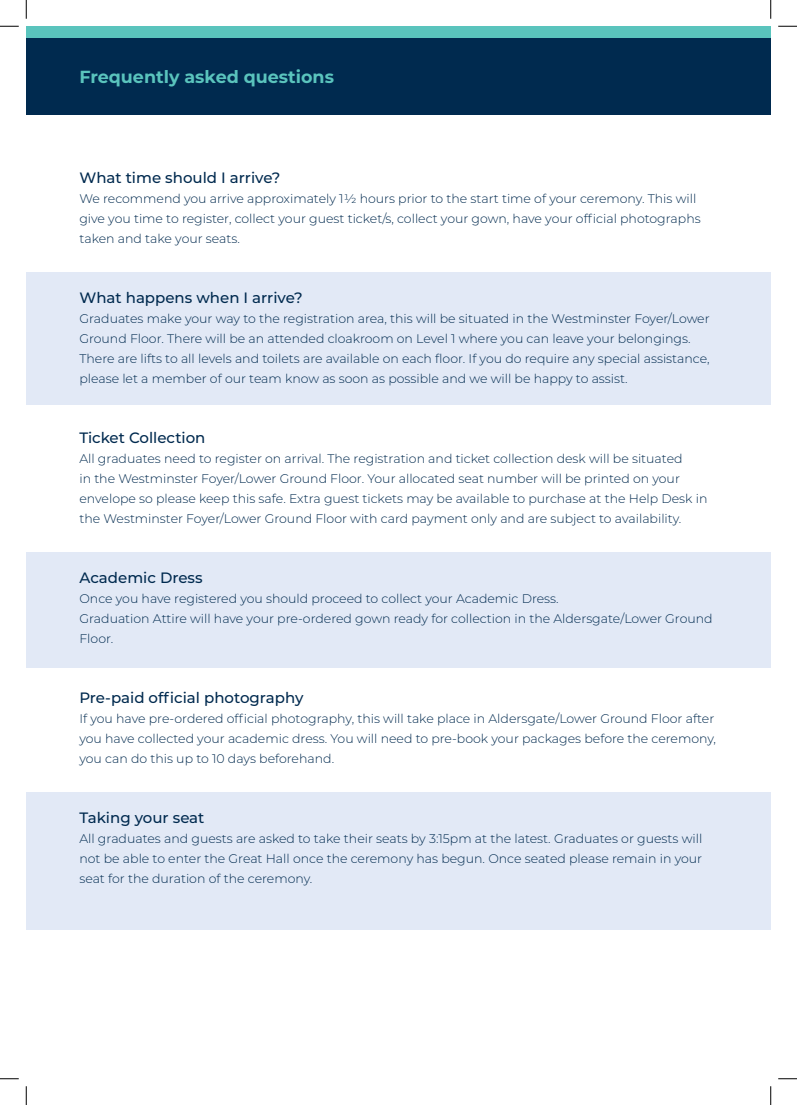
<style>
.page{position:relative;width:797px;height:1105px;background:#fff}
.page>*{position:absolute;margin:0;border:0;box-sizing:border-box;transform-origin:0 0}
.t1{font:700 17.5px "Montserrat";color:#5ac4bd}
.t2{font:500 15px "Montserrat";color:#002a4f}
.t3{font:300 12.5px/20px "Montserrat";color:#002a4f}
</style>
<div class="page">
<div style="left:26px;top:793px;width:744px;height:137px;background:#e2e9f6"></div>
<div style="left:26px;top:38px;width:744px;height:77px;background:#002a4f"></div>
<div style="left:26px;top:26px;width:744px;height:12px;background:#5ac4bd"></div>
<div style="left:26px;top:552px;width:744px;height:116px;background:#e2e9f6"></div>
<div style="left:26px;top:272px;width:744px;height:133px;background:#e2e9f6"></div>
<svg style="left:0;top:25px;width:19px;height:2px"></svg>
<svg style="left:778px;top:25px;width:19px;height:2px"></svg>
<svg style="left:0;top:1078px;width:19px;height:1px"></svg>
<svg style="left:778px;top:1078px;width:19px;height:1px"></svg>
<svg style="left:25px;top:0;width:2px;height:19px"></svg>
<svg style="left:25px;top:1086px;width:2px;height:19px"></svg>
<svg style="left:770px;top:0;width:1px;height:19px"></svg>
<svg style="left:770px;top:1086px;width:1px;height:19px"></svg>
<p class="t1" style="left:79px;top:64px;width:256px">Frequently asked questions</p>
<p class="t2" style="left:79px;top:167px;width:202px">What time should I arrive?</p>
<p class="t3" style="left:79px;top:188px;width:623px">We recommend you arrive approximately 1½ hours prior to the start time of your ceremony. This will give you time to register, collect your guest ticket/s, collect your gown, have your official photographs taken and take your seats.</p>
<p class="t2" style="left:79px;top:287px;width:225px">What happens when I arrive?</p>
<p class="t3" style="left:79px;top:308px;width:632px">Graduates make your way to the registration area, this will be situated in the Westminster Foyer/Lower Ground Floor. There will be an attended cloakroom on Level 1 where you can leave your belongings.<br>There are lifts to all levels and toilets are available on each floor. If you do require any special assistance, please let a member of our team know as soon as possible and we will be happy to assist.</p>
<p class="t2" style="left:79px;top:427px;width:127px">Ticket Collection</p>
<p class="t3" style="left:79px;top:448px;width:629px">All graduates need to register on arrival. The registration and ticket collection desk will be situated<br>in the Westminster Foyer/Lower Ground Floor. Your allocated seat number will be printed on your envelope so please keep this safe. Extra guest tickets may be available to purchase at the Help Desk in the Westminster Foyer/Lower Ground Floor with card payment only and are subject to availability.</p>
<p class="t2" style="left:79px;top:567px;width:125px">Academic Dress</p>
<p class="t3" style="left:79px;top:588px;width:634px">Once you have registered you should proceed to collect your Academic Dress.<br>Graduation Attire will have your pre-ordered gown ready for collection in the Aldersgate/Lower Ground<br>Floor.</p>
<p class="t2" style="left:79px;top:687px;width:226px">Pre-paid official photography</p>
<p class="t3" style="left:79px;top:708px;width:638px">If you have pre-ordered official photography, this will take place in Aldersgate/Lower Ground Floor after you have collected your academic dress. You will need to pre-book your packages before the ceremony, you can do this up to 10 days beforehand.</p>
<p class="t2" style="left:79px;top:807px;width:126px">Taking your seat</p>
<p class="t3" style="left:79px;top:828px;width:624px;text-align:justify">All graduates and guests are asked to take their seats by 3:15pm at the latest. Graduates or guests will not be able to enter the Great Hall once the ceremony has begun. Once seated please remain in your seat for the duration of the ceremony.</p>
</div>
